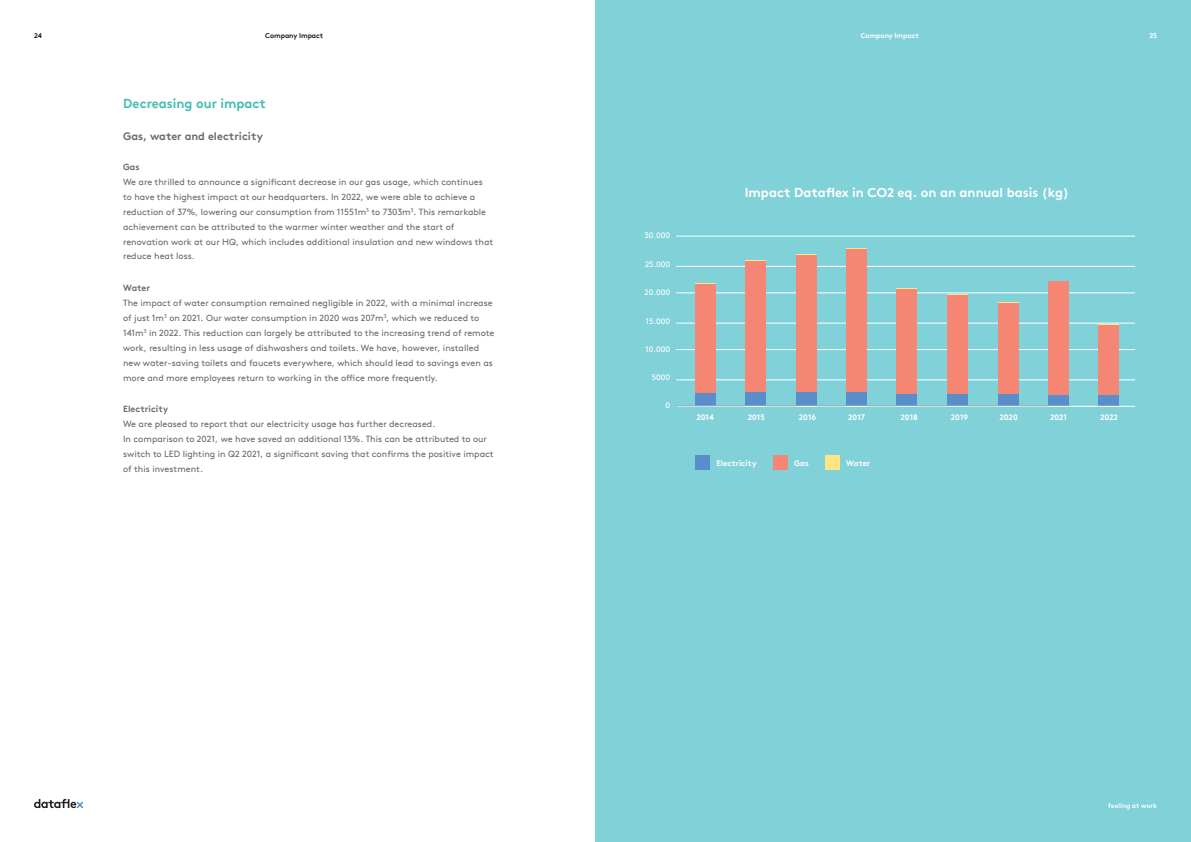
<style>
.page{position:relative;width:1191px;height:842px;background:#fff}
.page>*{position:absolute;margin:0;border:0;box-sizing:border-box;transform-origin:0 0}
.t1{font:700 13px "Brown Pro TT";color:#fff}
.Groene_header_normaal{font:700 13px "Brown Pro TT";color:#44bfae}
.Header_klein_grijs{font:700 11px "Brown Pro TT";color:#6c6d70}
.Broodtekst_grijs{font:9px/14.9px "Brown Pro TT";color:#6c6d70}
.Header_klein_grijs-2{font:700 9px "Brown Pro TT";color:#6c6d70}
.t2{font:700 8px "Brown Pro TT";color:#fff}
.t3{font:8px "Brown Pro TT";color:#fff}
.t4{font:700 7px "Brown Pro TT";letter-spacing:-.01em;color:#231f20}
.t5{font:700 7px "Brown Pro TT";letter-spacing:-.01em;color:#fff}
.s1{font-weight:700}
</style>
<div class="page">
<svg style="left:34px;top:799px;width:49px;height:9px"></svg>
<div style="left:596px;top:0;width:595px;height:842px;background:#81d1d9"></div>
<hr style="left:676px;top:349px;width:459px;height:1px;background:#fff">
<hr style="left:676px;top:292px;width:459px;height:1px;background:#fff">
<hr style="left:676px;top:236px;width:459px;height:1px;background:#fff">
<hr style="left:676px;top:379px;width:459px;height:1px;background:#fff">
<hr style="left:676px;top:323px;width:459px;height:1px;background:#fff">
<hr style="left:676px;top:266px;width:459px;height:1px;background:#fff">
<div style="left:695px;top:393px;width:20px;height:13px;background:#5a8eca"></div>
<div style="left:695px;top:284px;width:20px;height:109px;background:#f48673"></div>
<div style="left:745px;top:261px;width:20px;height:145px;background:#f48673"></div>
<div style="left:745px;top:393px;width:20px;height:13px;background:#5a8eca"></div>
<div style="left:796px;top:255px;width:20px;height:151px;background:#f48673"></div>
<div style="left:796px;top:393px;width:20px;height:13px;background:#5a8eca"></div>
<div style="left:846px;top:249px;width:20px;height:157px;background:#f48673"></div>
<div style="left:846px;top:393px;width:20px;height:13px;background:#5a8eca"></div>
<div style="left:896px;top:289px;width:21px;height:117px;background:#f48673"></div>
<div style="left:896px;top:394px;width:21px;height:12px;background:#5a8eca"></div>
<div style="left:947px;top:294px;width:20px;height:75px;background:#ffe583"></div>
<div style="left:947px;top:295px;width:20px;height:111px;background:#f48673"></div>
<div style="left:947px;top:394px;width:20px;height:12px;background:#5a8eca"></div>
<div style="left:998px;top:302px;width:20px;height:67px;background:#ffe583"></div>
<div style="left:998px;top:303px;width:20px;height:103px;background:#f48673"></div>
<div style="left:998px;top:394px;width:20px;height:12px;background:#5a8eca"></div>
<div style="left:1047px;top:281px;width:21px;height:125px;background:#f48673"></div>
<div style="left:1047px;top:396px;width:21px;height:10px;background:#5a8eca"></div>
<div style="left:1098px;top:324px;width:21px;height:45px;background:#ffe583"></div>
<div style="left:1098px;top:325px;width:21px;height:81px;background:#f48673"></div>
<div style="left:1098px;top:396px;width:21px;height:10px;background:#5a8eca"></div>
<div style="left:695px;top:455px;width:15px;height:15px;background:#5a8eca"></div>
<div style="left:773px;top:455px;width:14px;height:15px;background:#f48673"></div>
<div style="left:825px;top:455px;width:14px;height:15px;background:#ffe583"></div>
<hr style="left:676px;top:406px;width:459px;height:1px;background:#fff">
<svg style="left:1108px;top:803px;width:49px;height:7px"></svg>
<p class="t4" style="left:34px;top:30px;width:9px">24</p>
<p class="t4" style="left:265px;top:30px;width:60px">Company Impact</p>
<p class="Groene_header_normaal" style="left:123px;top:93px;width:144px">Decreasing our impact</p>
<p class="Header_klein_grijs" style="left:123px;top:128px;width:141px">Gas, water and electricity</p>
<p class="Header_klein_grijs-2" style="left:123px;top:160px;width:18px">Gas</p>
<p class="Broodtekst_grijs" style="left:123px;top:174px;width:372px">We are thrilled to announce a significant decrease in our gas usage, which continues to have the highest impact at our headquarters. In 2022, we were able to achieve a reduction of 37%, lowering our consumption from 11551m<sup>3</sup> to 7303m<sup>3</sup>. This remarkable achievement can be attributed to the warmer winter weather and the start of renovation work at our HQ, which includes additional insulation and new windows that reduce heat loss.</p>
<p class="Broodtekst_grijs" style="left:123px;top:280px;width:373px"><span class="s1">Water<br></span>The impact of water consumption remained negligible in 2022, with a minimal increase of just 1m<sup>3</sup> on 2021. Our water consumption in 2020 was 207m<sup>3</sup>, which we reduced to 141m<sup>3</sup> in 2022. This reduction can largely be attributed to the increasing trend of remote work, resulting in less usage of dishwashers and toilets. We have, however, installed new water-saving toilets and faucets everywhere, which should lead to savings even as more and more employees return to working in the office more frequently.</p>
<p class="Broodtekst_grijs" style="left:123px;top:401px;width:372px"><span class="s1">Electricity<br></span>We are pleased to report that our electricity usage has further decreased.<br>In comparison to 2021, we have saved an additional 13%. This can be attributed to our switch to LED lighting in Q2 2021, a significant saving that confirms the positive impact of this investment.</p>
<p class="t5" style="left:860px;top:30px;width:60px">Company Impact</p>
<p class="t5" style="left:1149px;top:30px;width:9px">25</p>
<p class="t3" style="left:644px;top:229px;width:27px">30.000</p>
<p class="t3" style="left:645px;top:258px;width:27px">25.000</p>
<p class="t3" style="left:644px;top:286px;width:27px">20.000</p>
<p class="t3" style="left:646px;top:315px;width:26px">15.000</p>
<p class="t3" style="left:645px;top:343px;width:26px">10.000</p>
<p class="t3" style="left:652px;top:371px;width:20px">5000</p>
<p class="t3" style="left:665px;top:399px;width:6px">0</p>
<h1 class="t1" style="left:744px;top:182px;width:326px">Impact Dataflex in CO2 eq. on an annual basis (kg)</h1>
<p class="t2" style="left:696px;top:410px;width:19px">2014</p>
<p class="t2" style="left:748px;top:410px;width:19px">2015</p>
<p class="t2" style="left:799px;top:410px;width:19px">2016</p>
<p class="t2" style="left:848px;top:410px;width:18px">2017</p>
<p class="t2" style="left:900px;top:410px;width:19px">2018</p>
<p class="t2" style="left:951px;top:410px;width:19px">2019</p>
<p class="t2" style="left:999px;top:410px;width:20px">2020</p>
<p class="t2" style="left:1050px;top:410px;width:18px">2021</p>
<p class="t2" style="left:1100px;top:410px;width:19px">2022</p>
<p class="t2" style="left:716px;top:457px;width:42px">Electricity</p>
<p class="t2" style="left:794px;top:457px;width:16px">Gas</p>
<p class="t2" style="left:846px;top:457px;width:25px">Water</p>
</div>
